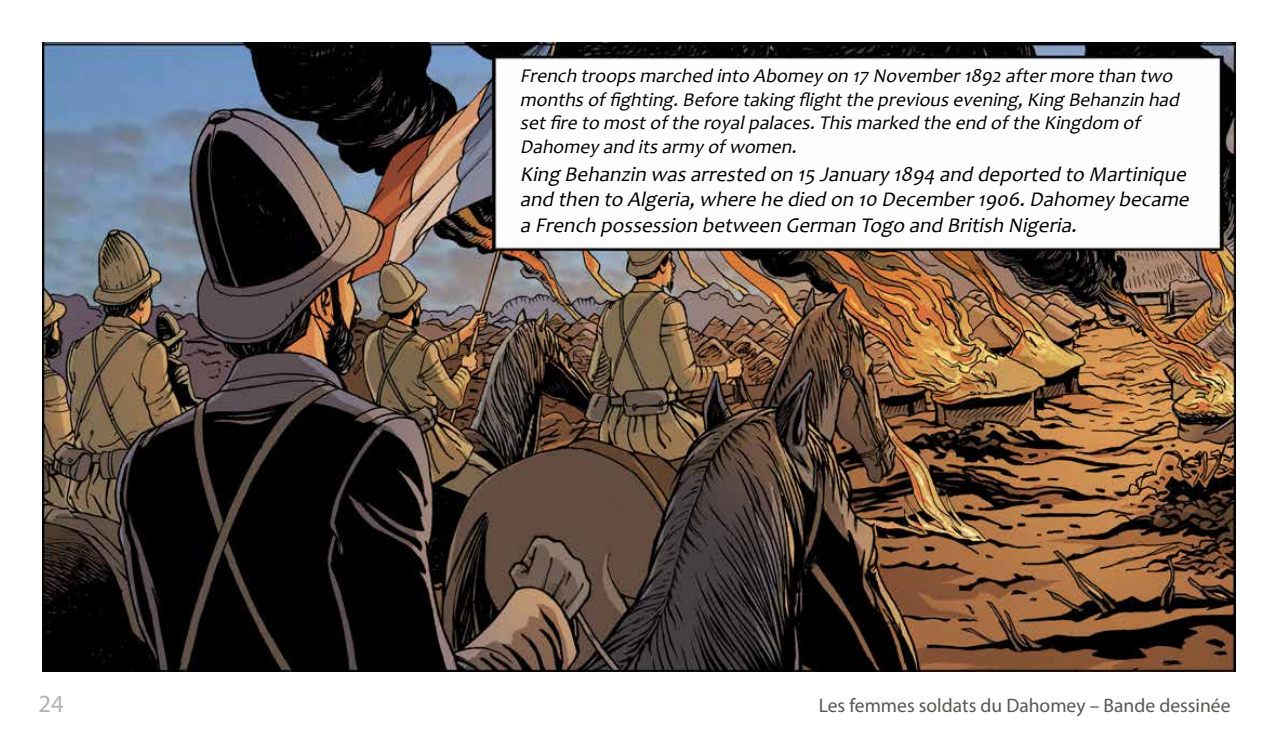
<style>
.page{position:relative;width:1276px;height:745px;background:#fff}
.page>*{position:absolute;margin:0;border:0;box-sizing:border-box;transform-origin:0 0}
.t1{font:24.75px "Myriad Pro";color:#b5b4b4}
.t2{font:italic 21px/25.2px "Candara";color:#000}
.t3{font:italic 19.5px/23.4px "Candara";color:#000}
.t4{font:19.5px "Myriad Pro";color:#575756}
</style>
<div class="page">
<img style="left:43px;top:43px;width:1192px;height:628px">
<p class="t3" style="left:520px;top:64px;width:665px">French troopsmarched into Abomey on 17 November1892 aftermore than two monthsoffighting.Before taking flightthe previousevening,King Behanzin had setfire to mostofthe royalpalaces.Thismarked the end ofthe Kingdom of Dahomey and itsarmy ofwomen.</p>
<p class="t2" style="left:520px;top:162px;width:675px">King Behanzin wasarrested on 15 January 1894 and deported to Martinique and then to Algeria,where he died on 10 December1906.Dahomey became a French possession between German Togo and British Nigeria.</p>
<p class="t1" style="left:38px;top:688px;width:27px">24</p>
<p class="t4" style="left:819px;top:693px;width:413px">Les femmes soldats du Dahomey – Bande dessinée</p>
</div>
